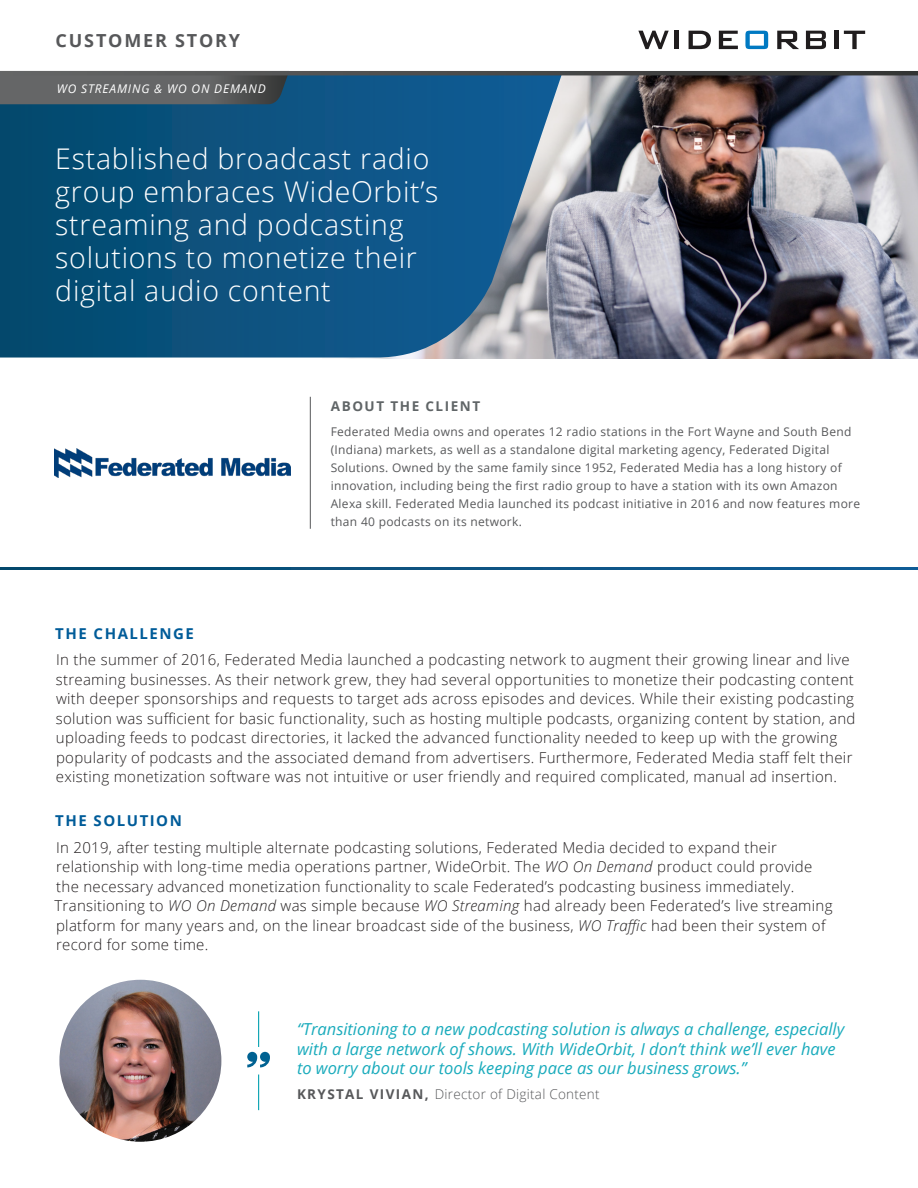
<style>
.page{position:relative;width:918px;height:1188px;background:#fff}
.page>*{position:absolute;margin:0;border:0;box-sizing:border-box;transform-origin:0 0}
.t1{font:300 28.5px/33px "Open Sans";letter-spacing:.025em;color:#fff}
.t2{font:700 18px "Open Sans";letter-spacing:.1em;color:#57585a}
.t3{font:italic 16.5px/19.5px "Open Sans";color:#19abbc}
.Body_Copy{font:300 15px/19.5px "Open Sans";letter-spacing:.02em;color:#231f20}
.t4{font:700 15px "Open Sans";letter-spacing:.1em;color:#005c99}
.t5{font:300 13.5px "Open Sans";letter-spacing:.02em;color:#57585a}
.t6{font:700 13.5px "Open Sans";letter-spacing:.115em;color:#606567}
.About_the_Company__C{font:12px/18px "Open Sans";letter-spacing:.025em;color:#57585a}
.t7{font:italic 12px "Open Sans";letter-spacing:.07em;color:#fff}
.s1{font-style:italic}
.s2{font-weight:700}
</style>
<div class="page">
<svg style="left:638px;top:30px;width:31px;height:19px"></svg>
<hr style="left:675px;top:31px;width:4px;height:18px;background:#201d1e">
<svg style="left:688px;top:30px;width:138px;height:19px"></svg>
<div style="left:834px;top:31px;width:5px;height:18px;background:#201d1e"></div>
<svg style="left:836px;top:30px;width:29px;height:19px"></svg>
<img style="left:347px;top:75px;width:571px;height:284px">
<svg style="left:0;top:75px;width:562px;height:283px;background:#1c5c86"></svg>
<svg style="left:0;top:75px;width:289px;height:29px;background:#5c5f61"></svg>
<svg style="left:0;top:71px;width:918px;height:4px;background:#4b4c4c"></svg>
<img style="left:54px;top:449px;width:237px;height:28px">
<hr style="left:310px;top:397px;width:1px;height:132px;background:#57585a">
<hr style="left:258px;top:1011px;width:1px;height:36px;background:#07a2b1">
<hr style="left:258px;top:1075px;width:1px;height:35px;background:#07a2b1">
<svg style="left:247px;top:1052px;width:23px;height:15px"></svg>
<img style="left:59px;top:980px;width:162px;height:162px;border-radius:81px">
<p class="t2" style="left:56px;top:28px;width:186px">CUSTOMER STORY</p>
<p class="t7" style="left:57px;top:81px;width:211px">WO STREAMING &amp; WO ON DEMAND</p>
<p class="t1" style="left:55px;top:141px;width:385px">Established broadcast radio group embraces WideOrbit’s streaming and podcasting solutions to monetize their digital audio content</p>
<h1 class="t6" style="left:331px;top:397px;width:151px">ABOUT THE CLIENT</h1>
<p class="About_the_Company__C" style="left:331px;top:422px;width:531px">Federated Media owns and operates 12 radio stations in the Fort Wayne and South Bend (Indiana) markets, as well as a standalone digital marketing agency, Federated Digital Solutions. Owned by the same family since 1952, Federated Media has a long history of innovation, including being the first radio group to have a station with its own Amazon Alexa skill. Federated Media launched its podcast initiative in 2016 and now features more than 40 podcasts on its network.</p>
<h1 class="t4" style="left:55px;top:623px;width:140px">THE CHALLENGE</h1>
<p class="Body_Copy" style="left:56px;top:649px;width:801px">In the summer of 2016, Federated Media launched a podcasting network to augment their growing linear and live streaming businesses. As their network grew, they had several opportunities to monetize their podcasting content with deeper sponsorships and requests to target ads across episodes and devices. While their existing podcasting solution was sufficient for basic functionality, such as hosting multiple podcasts, organizing content by station, and uploading feeds to podcast directories, it lacked the advanced functionality needed to keep up with the growing popularity of podcasts and the associated demand from advertisers. Furthermore, Federated Media staff felt their existing monetization software was not intuitive or user friendly and required complicated, manual ad insertion.</p>
<h1 class="t4" style="left:55px;top:810px;width:128px">THE SOLUTION</h1>
<p class="Body_Copy" style="left:54px;top:837px;width:780px">In 2019, after testing multiple alternate podcasting solutions, Federated Media decided to expand their relationship with long-time media operations partner, WideOrbit. The <span class="s1">WO On Demand</span> product could provide the necessary advanced monetization functionality to scale Federated’s podcasting business immediately.<br>Transitioning to <span class="s1">WO On Demand</span> was simple because <span class="s1">WO Streaming</span> had already been Federated’s live streaming platform for many years and, on the linear broadcast side of the business, <span class="s1">WO Traffic</span> had been their system of record for some time.</p>
<p class="t3" style="left:297px;top:1019px;width:549px">“Transitioning to a new podcasting solution is always a challenge, especially with a large network of shows. With WideOrbit, I don’t think we’ll ever have to worry about our tools keeping pace as our business grows.”</p>
<p class="t5" style="left:297px;top:1085px;width:304px"><span class="s2">KRYSTAL VIVIAN,</span> Director of Digital Content</p>
</div>
